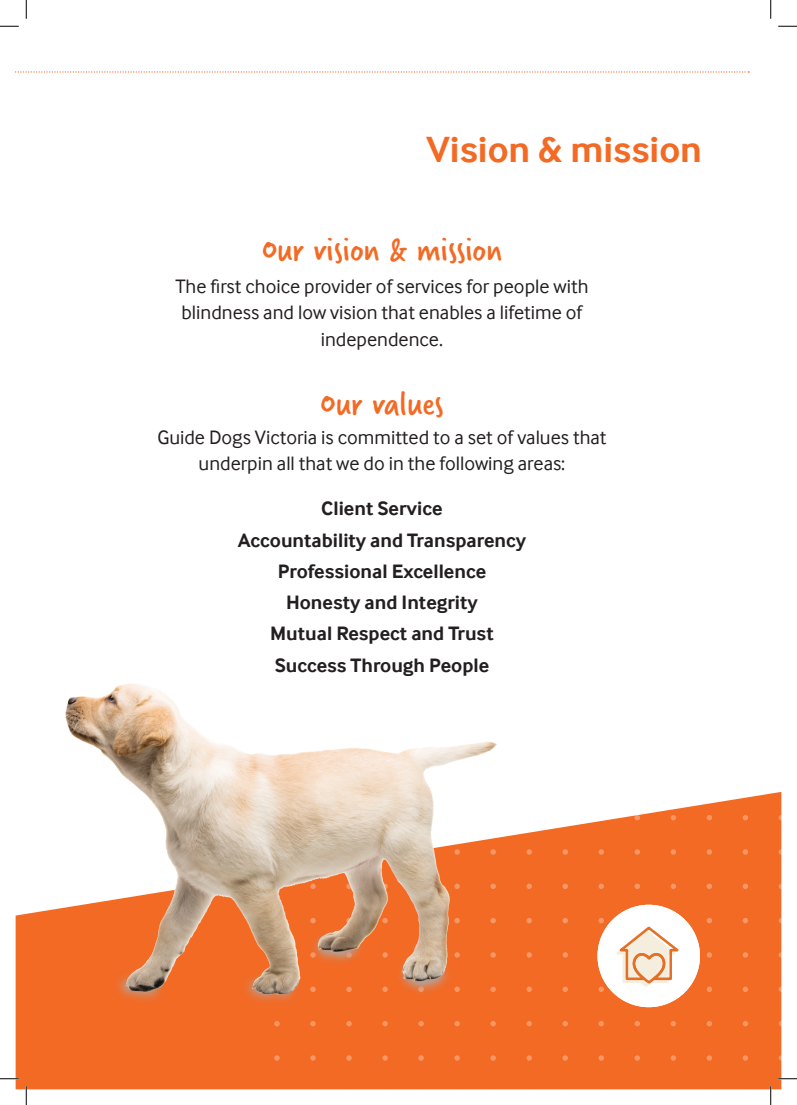
<style>
.page{position:relative;width:797px;height:1105px;background:#fff}
.page>*{position:absolute;margin:0;border:0;box-sizing:border-box;transform-origin:0 0}
.t1{font:37.5px "Verveine";color:#f36a24}
.t2{font:700 37.5px "Inter Face";color:#f36a24}
.t3{font:20px/26.2px "Inter Face";color:#231f20;text-align:center}
.t4{font:700 20px/31.2px "Inter Face";color:#231f20;text-align:center}
</style>
<div class="page">
<div style="left:16px;top:792px;width:765px;height:297px;background:#f36a24"></div>
<svg style="left:526px;top:815px;width:6px;height:5px"></svg>
<svg style="left:526px;top:849px;width:6px;height:6px"></svg>
<svg style="left:526px;top:884px;width:6px;height:5px"></svg>
<svg style="left:562px;top:815px;width:6px;height:5px"></svg>
<svg style="left:562px;top:849px;width:6px;height:6px"></svg>
<svg style="left:562px;top:884px;width:6px;height:5px"></svg>
<svg style="left:598px;top:815px;width:6px;height:5px"></svg>
<svg style="left:598px;top:849px;width:6px;height:6px"></svg>
<svg style="left:598px;top:884px;width:6px;height:5px"></svg>
<svg style="left:634px;top:815px;width:6px;height:5px"></svg>
<svg style="left:634px;top:849px;width:6px;height:6px"></svg>
<svg style="left:634px;top:884px;width:6px;height:5px"></svg>
<svg style="left:670px;top:815px;width:6px;height:5px"></svg>
<svg style="left:670px;top:849px;width:6px;height:6px"></svg>
<svg style="left:670px;top:884px;width:6px;height:5px"></svg>
<svg style="left:706px;top:815px;width:6px;height:5px"></svg>
<svg style="left:706px;top:849px;width:6px;height:6px"></svg>
<svg style="left:706px;top:884px;width:6px;height:5px"></svg>
<svg style="left:742px;top:815px;width:6px;height:5px"></svg>
<svg style="left:742px;top:849px;width:6px;height:6px"></svg>
<svg style="left:742px;top:884px;width:6px;height:5px"></svg>
<svg style="left:778px;top:815px;width:3px;height:5px"></svg>
<svg style="left:778px;top:849px;width:3px;height:6px"></svg>
<svg style="left:778px;top:884px;width:3px;height:5px"></svg>
<svg style="left:274px;top:1021px;width:6px;height:5px"></svg>
<svg style="left:274px;top:1055px;width:6px;height:6px"></svg>
<svg style="left:310px;top:1021px;width:6px;height:5px"></svg>
<svg style="left:310px;top:1055px;width:6px;height:6px"></svg>
<svg style="left:346px;top:1021px;width:6px;height:5px"></svg>
<svg style="left:346px;top:1055px;width:6px;height:6px"></svg>
<svg style="left:382px;top:1021px;width:6px;height:5px"></svg>
<svg style="left:382px;top:1055px;width:6px;height:6px"></svg>
<svg style="left:418px;top:1021px;width:6px;height:5px"></svg>
<svg style="left:418px;top:1055px;width:6px;height:6px"></svg>
<svg style="left:454px;top:1021px;width:6px;height:5px"></svg>
<svg style="left:454px;top:1055px;width:6px;height:6px"></svg>
<svg style="left:490px;top:1021px;width:6px;height:5px"></svg>
<svg style="left:490px;top:1055px;width:6px;height:6px"></svg>
<svg style="left:526px;top:918px;width:6px;height:5px"></svg>
<svg style="left:526px;top:952px;width:6px;height:6px"></svg>
<svg style="left:526px;top:986px;width:6px;height:6px"></svg>
<svg style="left:526px;top:1021px;width:6px;height:5px"></svg>
<svg style="left:526px;top:1055px;width:6px;height:6px"></svg>
<svg style="left:562px;top:918px;width:6px;height:5px"></svg>
<svg style="left:562px;top:952px;width:6px;height:6px"></svg>
<svg style="left:562px;top:986px;width:6px;height:6px"></svg>
<svg style="left:562px;top:1021px;width:6px;height:5px"></svg>
<svg style="left:562px;top:1055px;width:6px;height:6px"></svg>
<svg style="left:598px;top:1021px;width:6px;height:5px"></svg>
<svg style="left:598px;top:1055px;width:6px;height:6px"></svg>
<svg style="left:634px;top:1021px;width:6px;height:5px"></svg>
<svg style="left:634px;top:1055px;width:6px;height:6px"></svg>
<svg style="left:670px;top:1021px;width:6px;height:5px"></svg>
<svg style="left:670px;top:1055px;width:6px;height:6px"></svg>
<svg style="left:706px;top:918px;width:6px;height:5px"></svg>
<svg style="left:706px;top:952px;width:6px;height:6px"></svg>
<svg style="left:706px;top:986px;width:6px;height:6px"></svg>
<svg style="left:706px;top:1021px;width:6px;height:5px"></svg>
<svg style="left:706px;top:1055px;width:6px;height:6px"></svg>
<svg style="left:742px;top:918px;width:6px;height:5px"></svg>
<svg style="left:742px;top:952px;width:6px;height:6px"></svg>
<svg style="left:742px;top:986px;width:6px;height:6px"></svg>
<svg style="left:742px;top:1021px;width:6px;height:5px"></svg>
<svg style="left:742px;top:1055px;width:6px;height:6px"></svg>
<svg style="left:778px;top:918px;width:3px;height:5px"></svg>
<svg style="left:778px;top:952px;width:3px;height:6px"></svg>
<svg style="left:778px;top:986px;width:3px;height:6px"></svg>
<svg style="left:778px;top:1021px;width:3px;height:5px"></svg>
<svg style="left:778px;top:1055px;width:3px;height:6px"></svg>
<img style="left:16px;top:683px;width:507px;height:336px">
<svg style="left:597px;top:905px;width:103px;height:102px"></svg>
<svg style="left:16px;top:71px;width:730px;height:2px"></svg>
<svg style="left:0;top:25px;width:19px;height:2px"></svg>
<svg style="left:778px;top:25px;width:19px;height:2px"></svg>
<svg style="left:0;top:1078px;width:19px;height:1px"></svg>
<svg style="left:778px;top:1078px;width:19px;height:1px"></svg>
<svg style="left:25px;top:0;width:2px;height:19px"></svg>
<svg style="left:25px;top:1086px;width:2px;height:19px"></svg>
<svg style="left:770px;top:0;width:1px;height:19px"></svg>
<svg style="left:770px;top:1086px;width:1px;height:19px"></svg>
<h1 class="t2" style="left:426px;top:127px;width:277px">Vision &amp; mission</h1>
<h1 class="t1" style="left:262px;top:223px;width:242px">Our vision &amp; mission</h1>
<p class="t3" style="left:175px;top:275px;width:414px">The first choice provider of services for people with blindness and low vision that enables a lifetime of independence.</p>
<h1 class="t1" style="left:320px;top:378px;width:125px">Our values</h1>
<p class="t3" style="left:157px;top:426px;width:450px">Guide Dogs Victoria is committed to a set of values that underpin all that we do in the following areas:</p>
<p class="t4" style="left:238px;top:495px;width:290px">Client Service<br>Accountability and Transparency<br>Professional Excellence<br>Honesty and Integrity<br>Mutual Respect and Trust<br>Success Through People</p>
</div>
